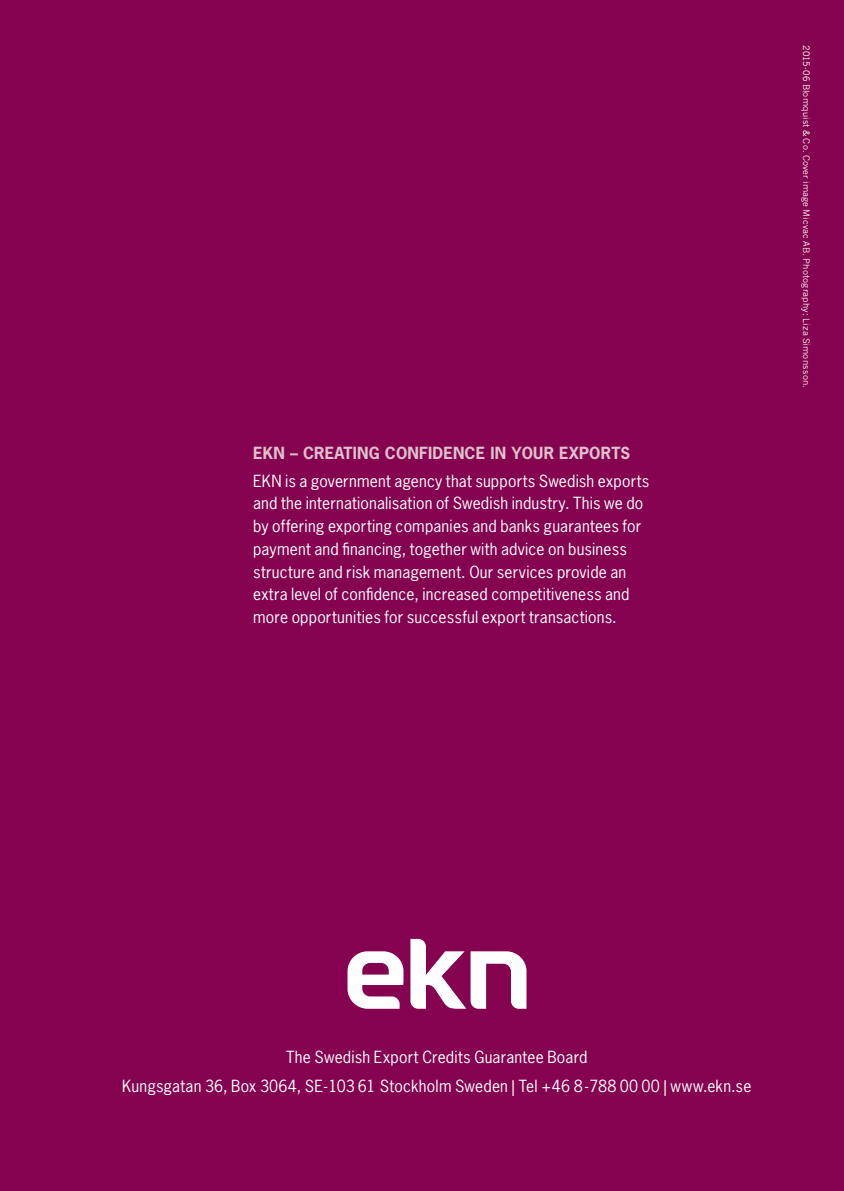
<style>
.page{position:relative;width:844px;height:1191px;background:#fff}
.page>*{position:absolute;margin:0;border:0;box-sizing:border-box;transform-origin:0 0}
.Boiler_plate_text{font:15.75px/22.8px "News Gothic Std";letter-spacing:.015em;color:#fff}
.Address{font:15.75px "News Gothic Std";letter-spacing:.015em;color:#fff}
.Boiler_plate_heading{font:700 15.75px "News Gothic Std";letter-spacing:.01em;color:#dec2cc}
.Text{font:8.75px "News Gothic";letter-spacing:.025em;color:#fff}
</style>
<div class="page">
<div style="left:0;top:0;width:843px;height:1191px;background:#850250"></div>
<svg style="left:410px;top:939px;width:116px;height:69px"></svg>
<svg style="left:347px;top:951px;width:56px;height:57px"></svg>
<p class="Boiler_plate_heading" style="left:253px;top:442px;width:378px">EKN – CREATING CONFIDENCE IN YOUR EXPORTS</p>
<p class="Boiler_plate_text" style="left:253px;top:469px;width:397px">EKN is a government agency that supports Swedish exports and the internationalisation of Swedish industry. This we do by offering exporting companies and banks guarantees for payment and financing, together with advice on business structure and risk management. Our services provide an extra level of confidence, increased competitiveness and more opportunities for successful export transactions.</p>
<p class="Text" style="left:811px;top:45px;width:344px;rotate:90deg">2015-06 Blomquist &amp; Co. Cover image Micvac AB. Photography: Liza Simonsson.</p>
<p class="Address" style="left:286px;top:1047px;width:302px">The Swedish Export Credits Guarantee Board</p>
<p class="Address" style="left:122px;top:1076px;width:630px">Kungsgatan 36, Box 3064, SE-103 61 Stockholm Sweden | Tel +46 8-788 00 00 | www.ekn.se</p>
</div>
